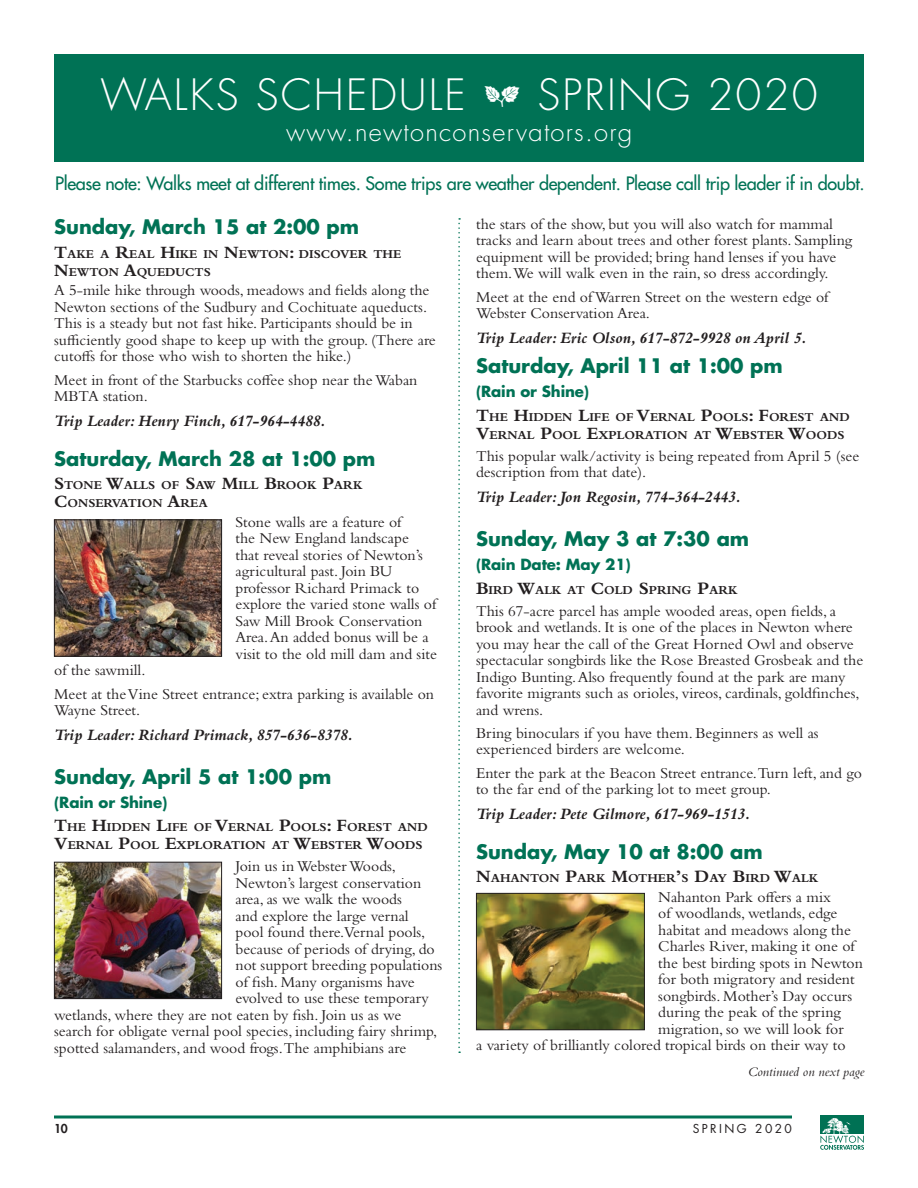
<style>
.page{position:relative;width:918px;height:1188px;background:#fff}
.page>*{position:absolute;margin:0;border:0;box-sizing:border-box;transform-origin:0 0}
.t1{font:300 42px "Futura Std";letter-spacing:.05em;color:#fff}
.t2{font:300 25.5px "Futura Std";letter-spacing:.05em;color:#fff}
.walk_date{font:700 19.5px "Futura Std";color:#007255}
.Body_Text{font:700 19.5px "Futura Std";color:#007255}
.walk_trip_leader_inf{font:700 19.5px "Futura Std";color:#007255}
.Body_Text-2{font:500 18px "Futura Std";letter-spacing:-.015em;color:#007255}
.Body_Text-3{font:italic 700 16.5px "Bembo Std";color:#231f20}
.walk_trip_leader_inf-2{font:italic 700 16.5px "Bembo Std";color:#231f20}
.walk_date-2{font:italic 700 16.5px "Bembo Std";color:#231f20}
.Body_Text-4{font:15.75px/16.5px "Bembo Std";color:#231f20}
.walk_title_caps{font:15.75px/16.5px "Bembo Std";color:#231f20}
.walk_date-3{font:700 15px "Futura Std";letter-spacing:-.01em;color:#007255}
.walk_trip_leader_inf-3{font:700 15px "Futura Std";letter-spacing:-.01em;color:#007255}
.Body_Text-5{font:italic 13.5px "Bembo Std";color:#231f20}
.walk_date-4{font:700 12.6px/18px "Bembo Std";color:#231f20}
.walk_title_caps-2{font:700 12.6px/18px "Bembo Std";color:#231f20}
.walk_trip_leader_inf-4{font:700 12.6px "Bembo Std";color:#231f20}
.t3{font:12px "Futura Std";letter-spacing:.2em;color:#231f20}
.t4{font:800 12px "Futura Std";color:#231f20}
.s1{font-family:"Type Embellishments One Let Plain";font-weight:400;font-size:31.5px}
.s2{font-size:18px}
.s3{font-style:inherit}
</style>
<div class="page">
<hr style="left:54px;top:1116px;width:738px;height:3px;background:#007255">
<div style="left:821px;top:1116px;width:43px;height:18px;background:#007154"></div>
<svg style="left:820px;top:1118px;width:44px;height:32px"></svg>
<div style="left:54px;top:54px;width:810px;height:108px;background:#007255"></div>
<svg style="left:458px;top:218px;width:2px;height:835px"></svg>
<img style="left:56px;top:864px;width:164px;height:133px">
<div style="left:54px;top:862px;width:168px;height:137px;border:1px solid #231f20"></div>
<img style="left:56px;top:521px;width:164px;height:134px">
<div style="left:54px;top:519px;width:168px;height:138px;border:1px solid #231f20"></div>
<img style="left:478px;top:895px;width:165px;height:133px">
<div style="left:476px;top:893px;width:169px;height:137px;border:1px solid #231f20"></div>
<p class="t1" style="left:101px;top:69px;width:719px">WALKS SCHEDULE <span class="s1">a</span> SPRING 2020</p>
<p class="t2" style="left:286px;top:116px;width:348px">www.newtonconservators.org</p>
<p class="Body_Text-2" style="left:55px;top:172px;width:811px">Please note: Walks meet at different times. Some trips are weather dependent. Please call trip leader if in doubt.</p>
<p class="walk_date" style="left:54px;top:214px;width:306px">Sunday, March 15 at 2:00 pm</p>
<p class="walk_title_caps-2" style="left:54px;top:245px;width:349px"><span class="s2">T</span>AKE A <span class="s2">R</span>EAL <span class="s2">H</span>IKE IN <span class="s2">N</span>EWTON<span class="s2">:</span> DISCOVER THE<br><span class="s2">N</span>EWTON <span class="s2">A</span>QUEDUCTS</p>
<p class="Body_Text-4" style="left:54px;top:282px;width:383px">A 5-mile hike through woods, meadows and fields along the Newton sections of the Sudbury and Cochituate aqueducts.<br>This is a steady but not fast hike. Participants should be in sufficiently good shape to keep up with the group. (There are cutoffs for those who wish to shorten the hike.)</p>
<p class="Body_Text-4" style="left:54px;top:371px;width:365px">Meet in front of the Starbucks coffee shop near the Waban<br>MBTA station.</p>
<p class="Body_Text-3" style="left:54px;top:412px;width:273px">Trip Leader: Henry Finch, 617-964-4488.</p>
<p class="walk_date" style="left:54px;top:445px;width:323px">Saturday, March 28 at 1:00 pm</p>
<p class="walk_title_caps-2" style="left:54px;top:476px;width:310px"><span class="s2">S</span>TONE <span class="s2">W</span>ALLS OF <span class="s2">S</span>AW <span class="s2">M</span>ILL <span class="s2">B</span>ROOK <span class="s2">P</span>ARK<br><span class="s2">C</span>ONSERVATION <span class="s2">A</span>REA</p>
<p class="Body_Text-4" style="left:235px;top:513px;width:203px">Stone walls are a feature of<br>the New England landscape<br>that reveal stories of Newton’s agricultural past. Join BU professor Richard Primack to explore the varied stone walls of<br>Saw Mill Brook Conservation<br>Area. An added bonus will be a visit to the old mill dam and site</p>
<p class="Body_Text-4" style="left:54px;top:662px;width:93px">of the sawmill.</p>
<p class="Body_Text-4" style="left:54px;top:685px;width:382px">Meet at the Vine Street entrance; extra parking is available on<br>Wayne Street.</p>
<p class="walk_date-2" style="left:54px;top:726px;width:301px">Trip Leader: Richard Primack, 857-636-8378.</p>
<p class="walk_date" style="left:54px;top:764px;width:279px">Sunday, April 5 at 1:00 pm</p>
<p class="walk_date-3" style="left:54px;top:792px;width:115px"><span class="s3">(</span>Rain or Shine)</p>
<p class="walk_date-4" style="left:54px;top:818px;width:375px"><span class="s2">T</span>HE <span class="s2">H</span>IDDEN <span class="s2">L</span>IFE OF <span class="s2">V</span>ERNAL <span class="s2">P</span>OOLS<span class="s2">: F</span>OREST AND<br><span class="s2">V</span>ERNAL <span class="s2">P</span>OOL <span class="s2">E</span>XPLORATION AT <span class="s2">W</span>EBSTER <span class="s2">W</span>OODS</p>
<p class="walk_title_caps" style="left:235px;top:858px;width:162px">Join us in Webster Woods,</p>
<p class="walk_title_caps" style="left:235px;top:874px;width:187px">Newton’s largest conservation</p>
<p class="walk_title_caps" style="left:235px;top:891px;width:168px">area, as we walk the woods</p>
<p class="walk_title_caps" style="left:235px;top:907px;width:175px">and explore the large vernal</p>
<p class="walk_title_caps" style="left:235px;top:924px;width:191px">pool found there.Vernal pools,</p>
<p class="walk_title_caps" style="left:235px;top:940px;width:201px">because of periods of drying, do</p>
<p class="walk_title_caps" style="left:235px;top:957px;width:208px">not support breeding populations</p>
<p class="walk_title_caps" style="left:235px;top:973px;width:181px">of fish. Many organisms have</p>
<p class="walk_title_caps" style="left:235px;top:990px;width:195px">evolved to use these temporary</p>
<p class="walk_title_caps" style="left:54px;top:1006px;width:349px">wetlands, where they are not eaten by fish. Join us as we</p>
<p class="walk_title_caps" style="left:54px;top:1023px;width:385px">search for obligate vernal pool species, including fairy shrimp,</p>
<p class="walk_title_caps" style="left:54px;top:1039px;width:354px">spotted salamanders, and wood frogs.The amphibians are</p>
<p class="walk_title_caps" style="left:476px;top:215px;width:378px">the stars of the show, but you will also watch for mammal tracks and learn about trees and other forest plants. Sampling equipment will be provided; bring hand lenses if you have them.We will walk even in the rain, so dress accordingly.</p>
<p class="Body_Text-4" style="left:476px;top:288px;width:354px">Meet at the end of Warren Street on the western edge of<br>Webster Conservation Area.</p>
<p class="Body_Text-3" style="left:476px;top:329px;width:332px">Trip Leader: Eric Olson, 617-872-9928 on April 5.</p>
<p class="walk_date" style="left:476px;top:353px;width:308px">Saturday, April 11 at 1:00 pm</p>
<p class="walk_date-3" style="left:476px;top:382px;width:115px"><span class="s3">(</span>Rain or Shine)</p>
<p class="walk_date-4" style="left:476px;top:408px;width:375px"><span class="s2">T</span>HE <span class="s2">H</span>IDDEN <span class="s2">L</span>IFE OF <span class="s2">V</span>ERNAL <span class="s2">P</span>OOLS<span class="s2">: F</span>OREST AND<br><span class="s2">V</span>ERNAL <span class="s2">P</span>OOL <span class="s2">E</span>XPLORATION AT <span class="s2">W</span>EBSTER <span class="s2">W</span>OODS</p>
<p class="Body_Text-4" style="left:476px;top:447px;width:385px">This popular walk/activity is being repeated from April 5 (see description from that date).</p>
<p class="walk_trip_leader_inf-2" style="left:476px;top:488px;width:267px">Trip Leader: Jon Regosin, 774-364-2443.</p>
<p class="walk_trip_leader_inf" style="left:476px;top:526px;width:275px">Sunday, May 3 at 7:30 am</p>
<p class="walk_trip_leader_inf-3" style="left:476px;top:555px;width:156px"><span class="s3">(</span>Rain Date: May 21)</p>
<p class="walk_trip_leader_inf-4" style="left:476px;top:583px;width:263px"><span class="s2">B</span>IRD <span class="s2">W</span>ALK AT <span class="s2">C</span>OLD <span class="s2">S</span>PRING <span class="s2">P</span>ARK</p>
<p class="Body_Text-4" style="left:476px;top:602px;width:389px">This 67-acre parcel has ample wooded areas, open fields, a brook and wetlands. It is one of the places in Newton where you may hear the call of the Great Horned Owl and observe spectacular songbirds like the Rose Breasted Grosbeak and the Indigo Bunting. Also frequently found at the park are many favorite migrants such as orioles, vireos, cardinals, goldfinches, and wrens.</p>
<p class="Body_Text-4" style="left:476px;top:724px;width:344px">Bring binoculars if you have them. Beginners as well as experienced birders are welcome.</p>
<p class="Body_Text-4" style="left:476px;top:764px;width:387px">Enter the park at the Beacon Street entrance.Turn left, and go to the far end of the parking lot to meet group.</p>
<p class="walk_trip_leader_inf-2" style="left:476px;top:805px;width:276px">Trip Leader: Pete Gilmore, 617-969-1513.</p>
<p class="Body_Text" style="left:476px;top:838px;width:288px">Sunday, May 10 at 8:00 am</p>
<p class="walk_title_caps-2" style="left:476px;top:869px;width:344px"><span class="s2">N</span>AHANTON <span class="s2">P</span>ARK <span class="s2">M</span>OTHER<span class="s2">’</span>S <span class="s2">D</span>AY <span class="s2">B</span>IRD <span class="s2">W</span>ALK</p>
<p class="Body_Text-4" style="left:658px;top:888px;width:174px">Nahanton Park offers a mix</p>
<p class="Body_Text-4" style="left:658px;top:905px;width:181px">of woodlands, wetlands, edge</p>
<p class="Body_Text-4" style="left:658px;top:921px;width:194px">habitat and meadows along the</p>
<p class="Body_Text-4" style="left:658px;top:938px;width:198px">Charles River, making it one of</p>
<p class="Body_Text-4" style="left:658px;top:954px;width:206px">the best birding spots in Newton</p>
<p class="Body_Text-4" style="left:658px;top:971px;width:198px">for both migratory and resident</p>
<p class="Body_Text-4" style="left:658px;top:987px;width:195px">songbirds. Mother’s Day occurs</p>
<p class="Body_Text-4" style="left:658px;top:1004px;width:184px">during the peak of the spring</p>
<p class="Body_Text-4" style="left:658px;top:1020px;width:187px">migration, so we will look for</p>
<p class="Body_Text-4" style="left:476px;top:1037px;width:371px">a variety of brilliantly colored tropical birds on their way to</p>
<p class="Body_Text-5" style="left:748px;top:1064px;width:118px">Continued on next page</p>
<p class="t4" style="left:54px;top:1121px;width:15px">10</p>
<p class="t3" style="left:693px;top:1121px;width:101px">SPRING 2020</p>
</div>
